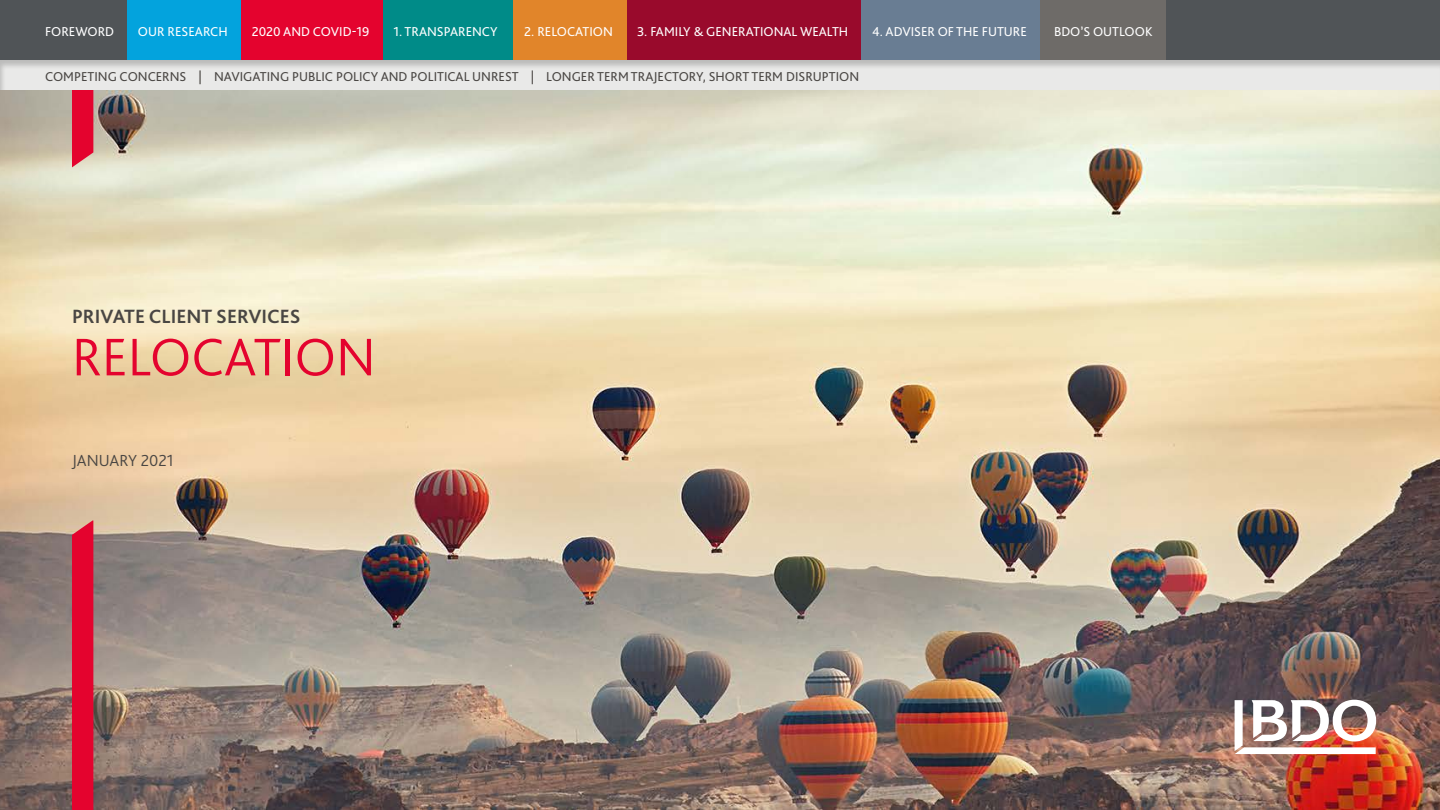
<style>
.page{position:relative;width:1440px;height:810px;background:#fff}
.page>*{position:absolute;margin:0;border:0;box-sizing:border-box;transform-origin:0 0}
.t1{font:300 55.35px "Bliss Pro";color:#e4032e}
.t2{font:700 20.1px "Bliss Pro";color:#494643}
.t3{font:300 16.8px "Bliss Pro";color:#494643}
.t4{font:13.5px "Bliss Pro";color:#fff}
.t5{font:13.5px "Bliss Pro";color:#494643}
</style>
<div class="page">
<img style="left:0;top:91px;width:1440px;height:719px">
<img style="left:1235px;top:700px;width:141px;height:54px">
<div style="left:0;top:0;width:1440px;height:61px;background:#505457"></div>
<div style="left:861px;top:0;width:179px;height:61px;background:#697d93"></div>
<div style="left:1040px;top:0;width:126px;height:61px;background:#6e6b68"></div>
<div style="left:627px;top:0;width:234px;height:61px;background:#990a2c"></div>
<div style="left:513px;top:0;width:114px;height:61px;background:#e1852a"></div>
<div style="left:383px;top:0;width:130px;height:61px;background:#008b88"></div>
<div style="left:241px;top:0;width:142px;height:61px;background:#e4032e"></div>
<div style="left:127px;top:0;width:114px;height:61px;background:#03a3dd"></div>
<svg style="left:72px;top:91px;width:21px;height:76px"></svg>
<div style="left:72px;top:520px;width:21px;height:290px;background:#e4032e"></div>
<div style="left:0;top:56px;width:1440px;height:35px;background:#000;opacity:.2"></div>
<p class="t4" style="left:45px;top:23px;width:71px">FOREWORD</p>
<p class="t4" style="left:138px;top:23px;width:91px">OUR RESEARCH</p>
<p class="t4" style="left:252px;top:23px;width:119px">2020 AND COVID-19</p>
<p class="t4" style="left:394px;top:23px;width:105px">1. TRANSPARENCY</p>
<p class="t4" style="left:524px;top:23px;width:90px">2. RELOCATION</p>
<p class="t4" style="left:637px;top:23px;width:213px">3. FAMILY &amp; GENERATIONAL WEALTH</p>
<p class="t4" style="left:872px;top:23px;width:156px">4. ADVISER OF THE FUTURE</p>
<p class="t4" style="left:1054px;top:23px;width:100px">BDO’S OUTLOOK</p>
<p class="t5" style="left:45px;top:68px;width:816px">COMPETING CONCERNS | NAVIGATING PUBLIC POLICY AND POLITICAL UNREST | LONGER TERM TRAJECTORY, SHORT TERM DISRUPTION</p>
<h2 class="t2" style="left:72px;top:304px;width:230px">PRIVATE CLIENT SERVICES</h2>
<h1 class="t1" style="left:72px;top:323px;width:305px">RELOCATION</h1>
<p class="t3" style="left:72px;top:450px;width:103px">JANUARY 2021</p>
</div>
